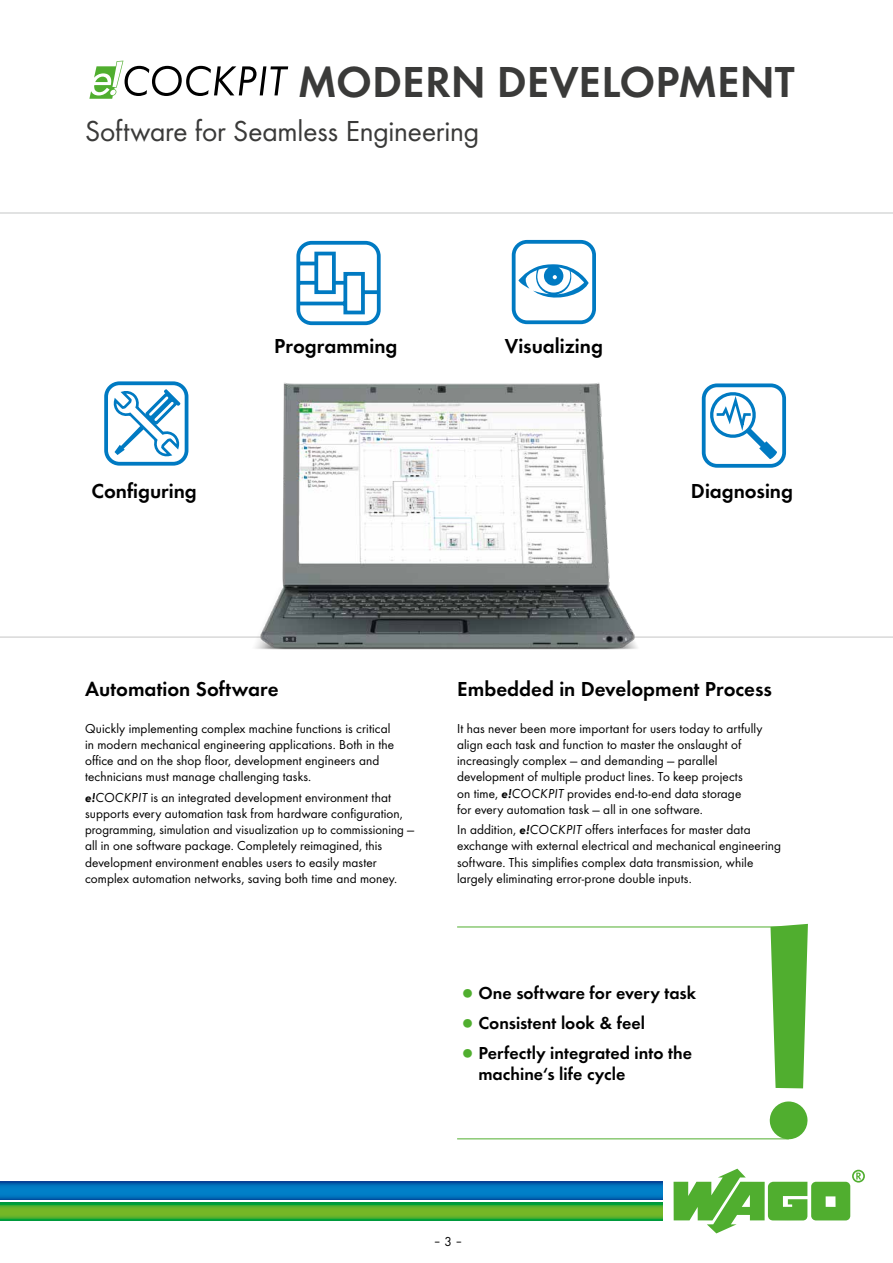
<style>
.page{position:relative;width:893px;height:1263px;background:#fff}
.page>*{position:absolute;margin:0;border:0;box-sizing:border-box;transform-origin:0 0}
.t1{font:45px "WAGO Futura Dem";color:#3a3a39}
.t2{font:30px "WAGO Futura Boo";letter-spacing:-.005em;color:#3a3a39}
.t3{font:21px "WAGO Futura Dem";color:#000}
.t4{font:18px/21.6px "WAGO Futura Dem";color:#000}
.t5{font:13.5px/16.2px "WAGO Futura Boo";letter-spacing:.01em;color:#000}
.s1{font-family:"WAGO Futura Dem Obl"}
.s2{font-family:"WAGO Futura Boo Obl"}
.s3{font-size:31.5px;color:#50ae2f}
</style>
<div class="page">
<hr style="left:0;top:637px;width:893px;height:1px;background:#c5c6c6">
<hr style="left:0;top:213px;width:893px;height:1px;background:#c5c6c6">
<svg style="left:0;top:1182px;width:663px;height:17px;background:#0072bd"></svg>
<svg style="left:0;top:1202px;width:663px;height:18px;background:#4dae2d"></svg>
<svg style="left:674px;top:1169px;width:191px;height:64px"></svg>
<svg style="left:770px;top:924px;width:38px;height:164px;background:#6aba4e"></svg>
<svg style="left:769px;top:1101px;width:39px;height:38px"></svg>
<hr style="left:457px;top:926px;width:347px;height:1px;background:#50ae2f">
<hr style="left:457px;top:1138px;width:332px;height:1px;background:#50ae2f">
<div style="left:702px;top:383px;width:84px;height:85px;border:4px solid #007ac2;border-radius:13px"></div>
<svg style="left:708px;top:390px;width:69px;height:69px"></svg>
<div style="left:104px;top:381px;width:84px;height:85px;border:4px solid #007ac2;border-radius:13px"></div>
<svg style="left:113px;top:389px;width:68px;height:68px"></svg>
<div style="left:512px;top:240px;width:84px;height:84px;border:4px solid #007ac2;border-radius:13px"></div>
<svg style="left:518px;top:264px;width:71px;height:34px"></svg>
<svg style="left:296px;top:241px;width:85px;height:84px"></svg>
<img style="left:240px;top:382px;width:413px;height:268px">
<svg style="left:89px;top:61px;width:199px;height:38px"></svg>
<h1 class="t1" style="left:298px;top:49px;width:498px">MODERN DEVELOPMENT</h1>
<h2 class="t2" style="left:85px;top:111px;width:396px">Software for Seamless Engineering</h2>
<h3 class="t3" style="left:91px;top:475px;width:107px">Configuring</h3>
<h3 class="t3" style="left:274px;top:330px;width:125px">Programming</h3>
<h3 class="t3" style="left:505px;top:330px;width:100px">Visualizing</h3>
<h3 class="t3" style="left:691px;top:475px;width:104px">Diagnosing</h3>
<h3 class="t3" style="left:85px;top:673px;width:195px">Automation Software</h3>
<h3 class="t3" style="left:457px;top:673px;width:316px">Embedded in Development Process</h3>
<p class="t5" style="left:85px;top:719px;width:311px">Quickly implementing complex machine functions is critical in modern mechanical engineering applications. Both in the office and on the shop floor, development engineers and technicians must manage challenging tasks.</p>
<p class="t5" style="left:85px;top:788px;width:331px"><span class="s1">e!</span><span class="s2">COCKPIT</span> is an integrated development environment that supports every automation task from hardware configuration, programming, simulation and visualization up to commissioning — all in one software package. Completely reimagined, this development environment enables users to easily master complex automation networks, saving both time and money.</p>
<p class="t5" style="left:457px;top:719px;width:307px">It has never been more important for users today to artfully align each task and function to master the onslaught of increasingly complex — and demanding — parallel development of multiple product lines. To keep projects<br>on time, <span class="s1">e!</span><span class="s2">COCKPIT</span> provides end-to-end data storage<br>for every automation task — all in one software.</p>
<p class="t5" style="left:457px;top:821px;width:326px">In addition, <span class="s1">e!</span><span class="s2">COCKPIT</span> offers interfaces for master data exchange with external electrical and mechanical engineering software. This simplifies complex data transmission, while largely eliminating error-prone double inputs.</p>
<h3 class="t4" style="left:457px;top:980px;width:241px"><span class="s3">•</span> One software for every task</h3>
<h3 class="t4" style="left:457px;top:1010px;width:189px"><span class="s3">•</span> Consistent look &amp; feel</h3>
<h3 class="t4" style="left:478px;top:1041px;width:215px;text-indent:-21px"><span class="s3">•</span> Perfectly integrated into the machine‘s life cycle</h3>
<p class="t5" style="left:433px;top:1232px;width:31px">– 3 –</p>
</div>
